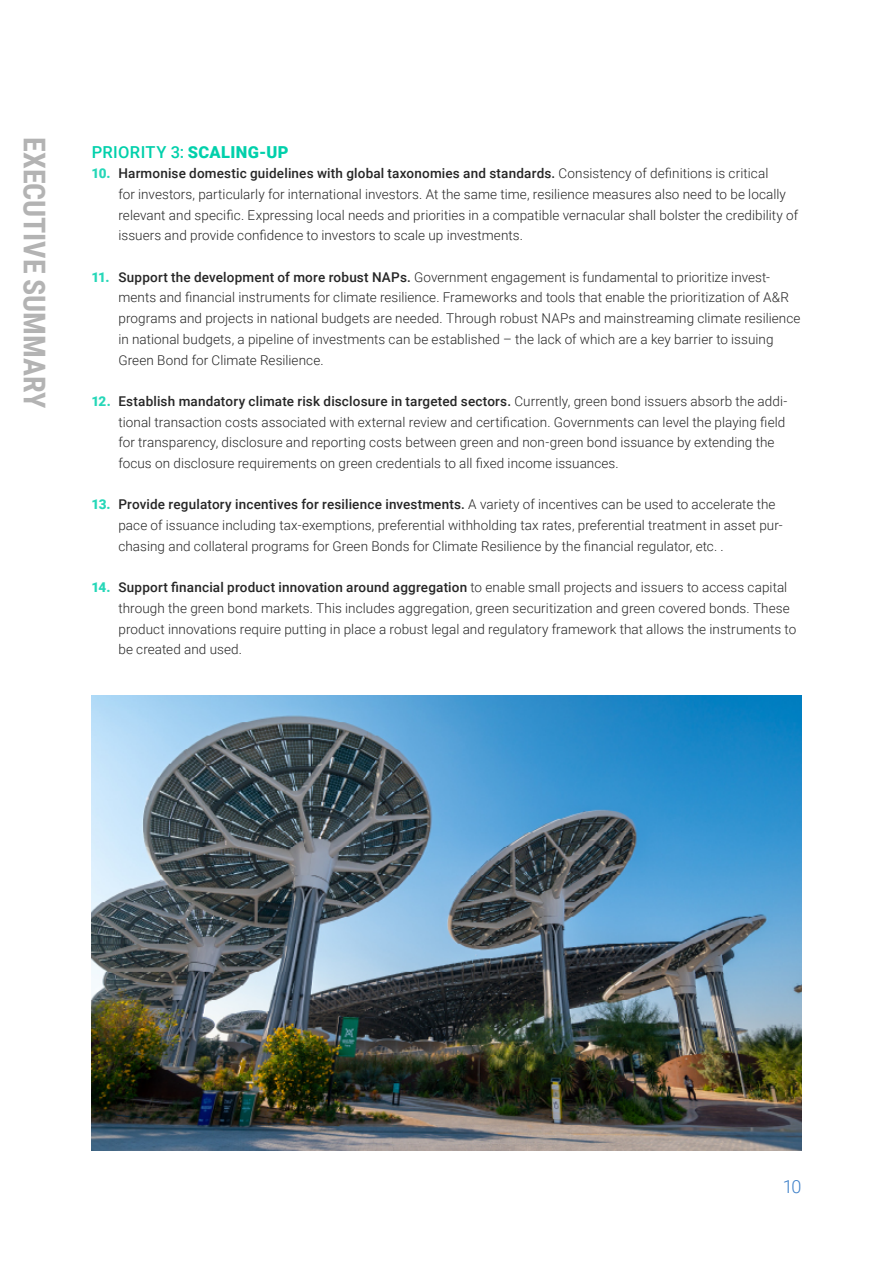
<style>
.page{position:relative;width:893px;height:1263px;background:#fff}
.page>*{position:absolute;margin:0;border:0;box-sizing:border-box;transform-origin:0 0}
.t1{font:700 30px "Roboto Condensed";color:#b3b3b3}
.t2{font:300 18px "Roboto";color:#3c7fc8}
.t3{font:500 16.5px "Roboto";letter-spacing:.025em;color:#00d0ab}
.t4{font:300 13.5px/20.7px "Roboto";letter-spacing:.005em;color:#262626}
.s1{font-weight:900}
.s2{font-weight:900;color:#26d7b8}
.s3{font-weight:500}
</style>
<div class="page">
<img style="left:92px;top:696px;width:709px;height:455px">
<h1 class="t1" style="left:56px;top:137px;width:273px;rotate:90deg">EXECUTIVE SUMMARY</h1>
<p class="t3" style="left:92px;top:140px;width:198px">PRIORITY 3: <span class="s1">SCALING-UP</span></p>
<p class="t4" style="left:118px;top:163px;width:681px;text-indent:-27px"><span class="s2">10.</span> <span class="s3">Harmonise domestic guidelines with global taxonomies and standards.</span> Consistency of definitions is critical<br>for investors, particularly for international investors. At the same time, resilience measures also need to be locally relevant and specific. Expressing local needs and priorities in a compatible vernacular shall bolster the credibility of issuers and provide confidence to investors to scale up investments.</p>
<p class="t4" style="left:118px;top:266px;width:684px;text-indent:-27px"><span class="s2">11.</span> <span class="s3">Support the development of more robust NAPs.</span> Government engagement is fundamental to prioritize invest&shy;ments and financial instruments for climate resilience. Frameworks and tools that enable the prioritization of A&amp;R programs and projects in national budgets are needed. Through robust NAPs and mainstreaming climate resilience in national budgets, a pipeline of investments can be established – the lack of which are a key barrier to issuing Green Bond for Climate Resilience.</p>
<p class="t4" style="left:118px;top:390px;width:670px;text-indent:-27px"><span class="s2">12.</span> <span class="s3">Establish mandatory climate risk disclosure in targeted sectors.</span> Currently, green bond issuers absorb the addi&shy;tional transaction costs associated with external review and certification. Governments can level the playing field for transparency, disclosure and reporting costs between green and non-green bond issuance by extending the focus on disclosure requirements on green credentials to all fixed income issuances.</p>
<p class="t4" style="left:118px;top:494px;width:666px;text-indent:-27px"><span class="s2">13.</span> <span class="s3">Provide regulatory incentives for resilience investments.</span> A variety of incentives can be used to accelerate the pace of issuance including tax-exemptions, preferential withholding tax rates, preferential treatment in asset pur&shy;chasing and collateral programs for Green Bonds for Climate Resilience by the financial regulator, etc. .</p>
<p class="t4" style="left:118px;top:577px;width:679px;text-indent:-27px"><span class="s2">14.</span> <span class="s3">Support financial product innovation around aggregation</span> to enable small projects and issuers to access capital through the green bond markets. This includes aggregation, green securitization and green covered bonds. These product innovations require putting in place a robust legal and regulatory framework that allows the instruments to be created and used.</p>
<h2 class="t2" style="left:783px;top:1173px;width:20px">10</h2>
</div>
